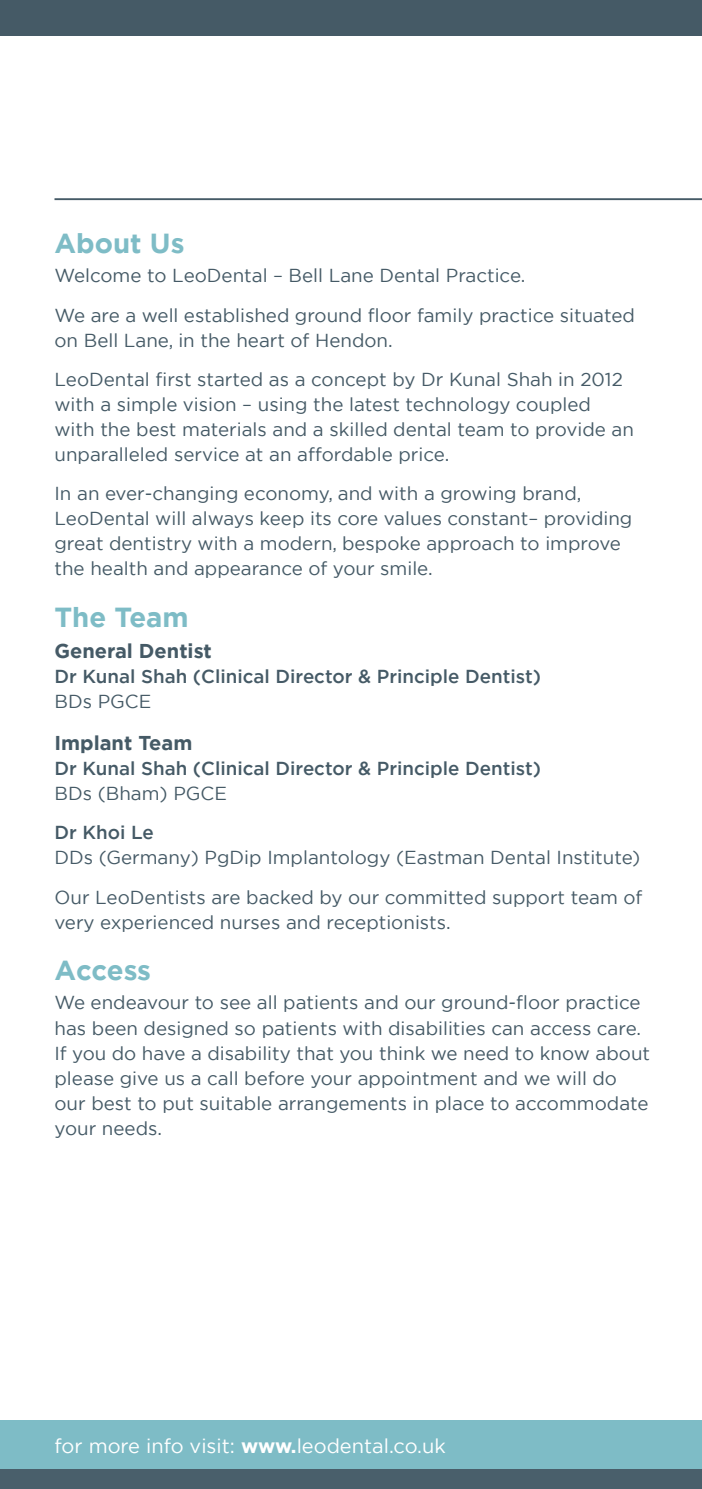
<style>
.page{position:relative;width:702px;height:1489px;background:#fff}
.page>*{position:absolute;margin:0;border:0;box-sizing:border-box;transform-origin:0 0}
.t1{font:700 27.5px "Gotham";color:#7ebcc6}
.t2{font:20px "Gotham";color:#fff}
.t3{font:700 20px "Gotham";color:#455a66}
.t4{font:18.75px/25px "Gotham";color:#455a66}
.t5{font:500 18.75px "Gotham";color:#455a66}
.s1{font-weight:700}
</style>
<div class="page">
<div style="left:0;top:1419px;width:702px;height:69px;background:#7ebcc6"></div>
<div style="left:0;top:0;width:702px;height:35px;background:#455a66"></div>
<div style="left:0;top:1468px;width:702px;height:20px;background:#495f6b"></div>
<hr style="left:54px;top:198px;width:648px;height:2px;background:#455a66">
<h1 class="t1" style="left:54px;top:225px;width:131px">About Us</h1>
<p class="t4" style="left:54px;top:256px;width:582px;line-height:39.2px">Welcome to LeoDental – Bell Lane Dental Practice.<br>We are a well established ground floor family practice situated</p>
<p class="t4" style="left:54px;top:320px;width:570px;line-height:39.2px">on Bell Lane, in the heart of Hendon.<br>LeoDental first started as a concept by Dr Kunal Shah in 2012</p>
<p class="t4" style="left:54px;top:391px;width:581px">with a simple vision – using the latest technology coupled with the best materials and a skilled dental team to provide an unparalleled service at an affordable price.</p>
<p class="t4" style="left:54px;top:480px;width:579px">In an ever-changing economy, and with a growing brand, LeoDental will always keep its core values constant– providing great dentistry with a modern, bespoke approach to improve the health and appearance of your smile.</p>
<h1 class="t1" style="left:54px;top:598px;width:136px">The Team</h1>
<p class="t3" style="left:54px;top:638px;width:159px">General Dentist</p>
<p class="t5" style="left:54px;top:664px;width:488px">Dr Kunal Shah (Clinical Director &amp; Principle Dentist)</p>
<p class="t4" style="left:54px;top:689px;width:98px">BDs PGCE</p>
<p class="t3" style="left:54px;top:729px;width:139px">Implant Team</p>
<p class="t5" style="left:54px;top:756px;width:488px">Dr Kunal Shah (Clinical Director &amp; Principle Dentist)</p>
<p class="t4" style="left:54px;top:780px;width:174px">BDs (Bham) PGCE</p>
<p class="t5" style="left:54px;top:820px;width:101px">Dr Khoi Le</p>
<p class="t4" style="left:54px;top:837px;width:589px;line-height:39.2px">DDs (Germany) PgDip Implantology (Eastman Dental Institute)<br>Our LeoDentists are backed by our committed support team of</p>
<p class="t4" style="left:54px;top:909px;width:397px">very experienced nurses and receptionists.</p>
<h1 class="t1" style="left:54px;top:952px;width:98px">Access</h1>
<p class="t4" style="left:54px;top:989px;width:597px">We endeavour to see all patients and our ground-floor practice has been designed so patients with disabilities can access care.<br>If you do have a disability that you think we need to know about please give us a call before your appointment and we will do our best to put suitable arrangements in place to accommodate your needs.</p>
<p class="t2" style="left:54px;top:1433px;width:393px">for more info visit: <span class="s1">www.</span>leodental.co.uk</p>
</div>
